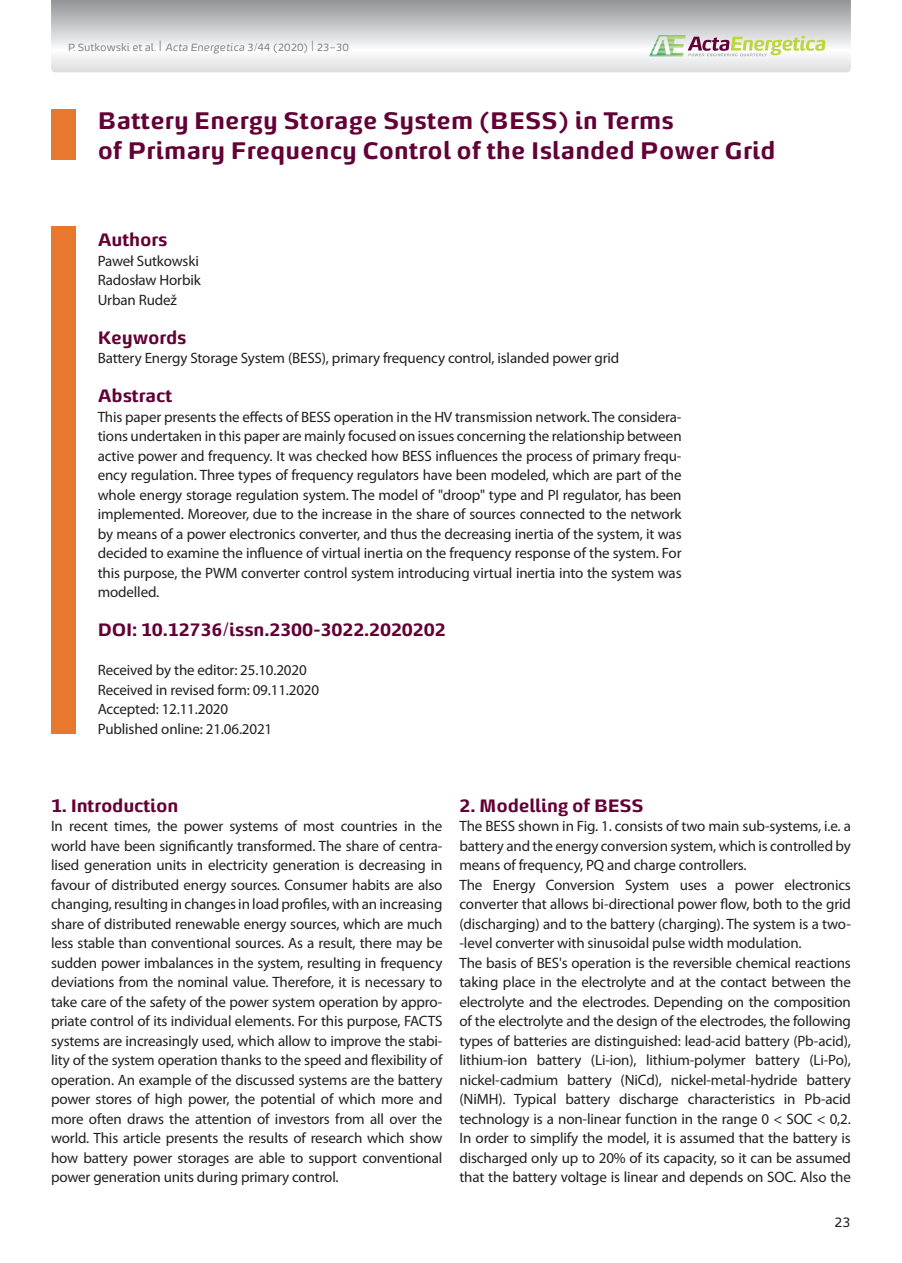
<style>
.page{position:relative;width:902px;height:1263px;background:#fff}
.page>*{position:absolute;margin:0;border:0;box-sizing:border-box;transform-origin:0 0}
.tytul_artykulu{font:700 24px/30.3px "Energa";letter-spacing:.005em;color:#630035}
.srodtytul_i_autor_ke{font:700 18px "Energa";letter-spacing:-.01em;color:#630035}
.body{font:15px/19.5px "Myriad Pro";letter-spacing:-.01em;color:#231f20;text-align:justify}
.t1{font:13.5px "Energa";color:#231f20}
.polski_body{font:10.5px "Energa";letter-spacing:-.005em;color:#808285}
.s1{font-size:15px}
.s2{font-style:italic}
</style>
<div class="page">
<svg style="left:51px;top:0;width:799px;height:72px"></svg>
<svg style="left:649px;top:35px;width:176px;height:21px"></svg>
<div style="left:51px;top:110px;width:24px;height:50px;background:#e8782d"></div>
<div style="left:51px;top:227px;width:24px;height:507px;background:#e8782d"></div>
<p class="polski_body" style="left:68px;top:41px;width:282px">P. Sutkowski et al. <span class="s1">|</span> <span class="s2">Acta Energetica</span> 3/44 (2020) <span class="s1">|</span> 23–30</p>
<p class="tytul_artykulu" style="left:98px;top:104px;width:679px">Battery Energy Storage System (BESS) in Terms<br>of Primary Frequency Control of the Islanded Power Grid</p>
<p class="srodtytul_i_autor_ke" style="left:98px;top:227px;width:71px">Authors</p>
<p class="body" style="left:98px;top:251px;width:103px">Paweł Sutkowski</p>
<p class="body" style="left:98px;top:270px;width:105px">Radosław Horbik</p>
<p class="body" style="left:98px;top:290px;width:81px">Urban Rudež</p>
<p class="srodtytul_i_autor_ke" style="left:98px;top:325px;width:90px">Keywords</p>
<p class="body" style="left:98px;top:348px;width:523px">Battery Energy Storage System (BESS), primary frequency control, islanded power grid</p>
<p class="srodtytul_i_autor_ke" style="left:98px;top:383px;width:76px">Abstract</p>
<p class="body" style="left:98px;top:407px;width:585px">This paper presents the effects of BESS operation in the HV transmission network. The considera&shy;tions undertaken in this paper are mainly focused on issues concerning the relationship between active power and frequency. It was checked how BESS influences the process of primary frequ&shy;ency regulation. Three types of frequency regulators have been modeled, which are part of the whole energy storage regulation system. The model of "droop" type and PI regulator, has been implemented. Moreover, due to the increase in the share of sources connected to the network by means of a power electronics converter, and thus the decreasing inertia of the system, it was decided to examine the influence of virtual inertia on the frequency response of the system. For this purpose, the PWM converter control system introducing virtual inertia into the system was modelled.</p>
<p class="srodtytul_i_autor_ke" style="left:98px;top:617px;width:349px">DOI: 10.12736/issn.2300-3022.2020202</p>
<p class="body" style="left:98px;top:660px;width:210px">Received by the editor: 25.10.2020</p>
<p class="body" style="left:98px;top:680px;width:223px">Received in revised form: 09.11.2020</p>
<p class="body" style="left:98px;top:699px;width:132px">Accepted: 12.11.2020</p>
<p class="body" style="left:98px;top:719px;width:176px">Published online: 21.06.2021</p>
<p class="srodtytul_i_autor_ke" style="left:51px;top:793px;width:129px">1. Introduction</p>
<p class="body" style="left:51px;top:816px;width:393px">In recent times, the power systems of most countries in the world have been significantly transformed. The share of centra&shy;lised generation units in electricity generation is decreasing in favour of distributed energy sources. Consumer habits are also changing, resulting in changes in load profiles, with an increasing share of distributed renewable energy sources, which are much less stable than conventional sources. As a result, there may be sudden power imbalances in the system, resulting in frequency deviations from the nominal value. Therefore, it is necessary to take care of the safety of the power system operation by appro&shy;priate control of its individual elements. For this purpose, FACTS systems are increasingly used, which allow to improve the stabi&shy;lity of the system operation thanks to the speed and flexibility of operation. An example of the discussed systems are the battery power stores of high power, the potential of which more and more often draws the attention of investors from all over the world. This article presents the results of research which show how battery power storages are able to support conventional power generation units during primary control.</p>
<p class="srodtytul_i_autor_ke" style="left:459px;top:793px;width:186px">2. Modelling of BESS</p>
<p class="body" style="left:459px;top:816px;width:393px">The BESS shown in Fig. 1. consists of two main sub-systems, i.e. a battery and the energy conversion system, which is controlled by means of frequency, PQ and charge controllers.</p>
<p class="body" style="left:459px;top:875px;width:393px">The Energy Conversion System uses a power electronics converter that allows bi-directional power flow, both to the grid (discharging) and to the battery (charging). The system is a two--level converter with sinusoidal pulse width modulation.</p>
<p class="body" style="left:459px;top:953px;width:393px">The basis of BES's operation is the reversible chemical reactions taking place in the electrolyte and at the contact between the electrolyte and the electrodes. Depending on the composition of the electrolyte and the design of the electrodes, the following types of batteries are distinguished: lead-acid battery (Pb-acid), lithium-ion battery (Li-ion), lithium-polymer battery (Li-Po), nickel-cadmium battery (NiCd), nickel-metal-hydride battery (NiMH). Typical battery discharge characteristics in Pb-acid technology is a non-linear function in the range 0 &lt; SOC &lt; 0,2.<br>In order to simplify the model, it is assumed that the battery is discharged only up to 20% of its capacity, so it can be assumed that the battery voltage is linear and depends on SOC. Also the</p>
<p class="t1" style="left:834px;top:1213px;width:18px">23</p>
</div>
